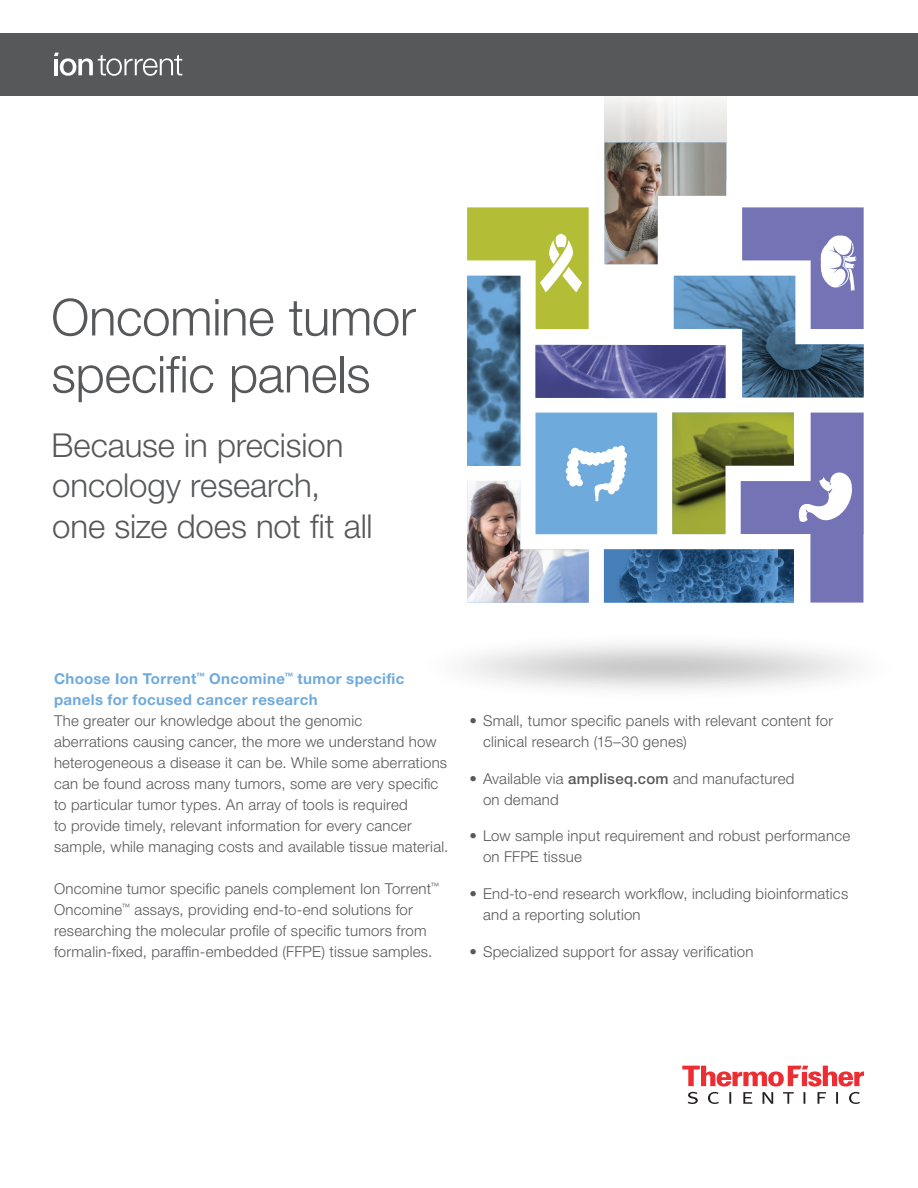
<style>
.page{position:relative;width:918px;height:1188px;background:#fff}
.page>*{position:absolute;margin:0;border:0;box-sizing:border-box;transform-origin:0 0}
.Headline{font:300 51px/57px "Helvetica Neue LTW1 G";letter-spacing:-.01em;color:#57585a}
.Subhead_Main{font:300 33px/40.5px "Helvetica Neue LTW1 G";letter-spacing:-.005em;color:#57585a}
.Body_Copy{font:300 15px/21px "Helvetica Neue LTW1 G";letter-spacing:.015em;color:#57585a}
.Content_Header{font:700 15px/21px "Helvetica Neue LTW1 G";letter-spacing:.025em;color:#6faadc}
.s1{font-weight:500}
</style>
<div class="page">
<svg style="left:682px;top:1066px;width:182px;height:38px"></svg>
<img style="left:605px;top:96px;width:121px;height:47px">
<svg style="left:467px;top:143px;width:397px;height:460px"></svg>
<div style="left:0;top:33px;width:918px;height:63px;background:#57585a"></div>
<svg style="left:54px;top:53px;width:128px;height:23px"></svg>
<p class="Headline" style="left:51px;top:289px;width:366px">Oncomine tumor specific panels</p>
<p class="Subhead_Main" style="left:52px;top:425px;width:323px">Because in precision oncology research, one size does not fit all</p>
<p class="Content_Header" style="left:54px;top:668px;width:352px">Choose Ion Torrent<sup>™</sup> Oncomine<sup>™</sup> tumor specific panels for focused cancer research</p>
<p class="Body_Copy" style="left:54px;top:710px;width:396px">The greater our knowledge about the genomic<br>aberrations causing cancer, the more we understand how heterogeneous a disease it can be. While some aberrations can be found across many tumors, some are very specific to particular tumor types. An array of tools is required<br>to provide timely, relevant information for every cancer sample, while managing costs and available tissue material.</p>
<p class="Body_Copy" style="left:54px;top:878px;width:387px">Oncomine tumor specific panels complement Ion Torrent<sup>™ </sup>Oncomine<sup>™</sup> assays, providing end-to-end solutions for researching the molecular profile of specific tumors from formalin-fixed, paraffin-embedded (FFPE) tissue samples.</p>
<p class="Body_Copy" style="left:483px;top:710px;width:352px;text-indent:-14px">• Small, tumor specific panels with relevant content for clinical research (15–30 genes)</p>
<p class="Body_Copy" style="left:483px;top:768px;width:313px;text-indent:-14px">• Available via <span class="s1">ampliseq.com</span> and manufactured on demand</p>
<p class="Body_Copy" style="left:483px;top:826px;width:369px;text-indent:-14px">• Low sample input requirement and robust performance on FFPE tissue</p>
<p class="Body_Copy" style="left:483px;top:883px;width:367px;text-indent:-14px">• End-to-end research workflow, including bioinformatics and a reporting solution</p>
<p class="Body_Copy" style="left:470px;top:941px;width:286px">• Specialized support for assay verification</p>
</div>
